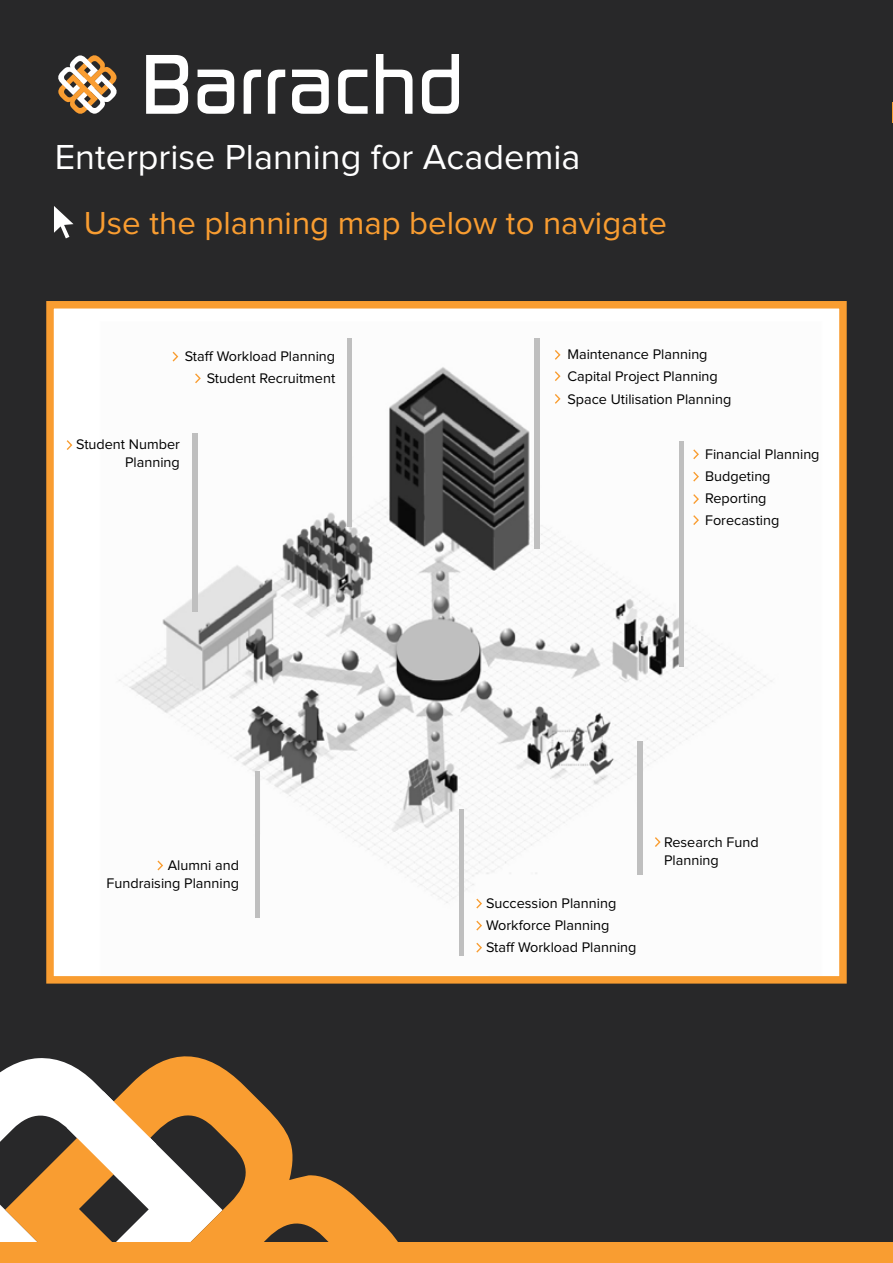
<style>
.page{position:relative;width:893px;height:1263px;background:#fff}
.page>*{position:absolute;margin:0;border:0;box-sizing:border-box;transform-origin:0 0}
.t1{font:36px "Proxima Nova";color:#fff}
.t2{font:33px "Proxima Nova";color:#f99d31}
.t3{font:14.4px/22.2px "Proxima Nova";color:#000}
</style>
<div class="page">
<div style="left:0;top:0;width:892px;height:1263px;background:#282829"></div>
<div style="left:0;top:923px;width:893px;height:340px;background:#282829"></div>
<svg style="left:146px;top:55px;width:42px;height:59px"></svg>
<svg style="left:198px;top:70px;width:36px;height:44px"></svg>
<svg style="left:244px;top:70px;width:17px;height:44px"></svg>
<svg style="left:268px;top:70px;width:17px;height:44px"></svg>
<svg style="left:292px;top:70px;width:37px;height:44px"></svg>
<svg style="left:338px;top:70px;width:30px;height:44px"></svg>
<svg style="left:376px;top:54px;width:36px;height:60px"></svg>
<svg style="left:422px;top:54px;width:37px;height:60px"></svg>
<svg style="left:58px;top:55px;width:59px;height:59px"></svg>
<svg style="left:0;top:1069px;width:5px;height:173px"></svg>
<svg style="left:5px;top:1056px;width:393px;height:186px"></svg>
<svg style="left:67px;top:1091px;width:89px;height:89px"></svg>
<div style="left:0;top:1242px;width:893px;height:21px;background:#f99d31"></div>
<svg style="left:54px;top:206px;width:19px;height:32px"></svg>
<div style="left:50px;top:305px;width:793px;height:675px;background:#fff"></div>
<img style="left:118px;top:338px;width:654px;height:618px">
<div style="left:46px;top:301px;width:801px;height:682px;border:8px solid #f99d31"></div>
<div style="left:347px;top:339px;width:5px;height:188px;background:#bfbfbf"></div>
<div style="left:193px;top:433px;width:5px;height:179px;background:#bfbfbf"></div>
<div style="left:255px;top:771px;width:5px;height:146px;background:#bfbfbf"></div>
<div style="left:459px;top:809px;width:5px;height:146px;background:#bfbfbf"></div>
<div style="left:637px;top:741px;width:5px;height:133px;background:#bfbfbf"></div>
<div style="left:534px;top:339px;width:5px;height:210px;background:#bfbfbf"></div>
<hr style="left:679px;top:441px;width:4px;height:225px;background:#bfbfbf">
<svg style="left:173px;top:352px;width:5px;height:10px"></svg>
<svg style="left:555px;top:350px;width:5px;height:10px"></svg>
<svg style="left:693px;top:449px;width:6px;height:10px"></svg>
<svg style="left:693px;top:472px;width:6px;height:10px"></svg>
<svg style="left:693px;top:494px;width:6px;height:10px"></svg>
<svg style="left:693px;top:515px;width:6px;height:10px"></svg>
<svg style="left:555px;top:371px;width:5px;height:10px"></svg>
<svg style="left:555px;top:394px;width:5px;height:10px"></svg>
<svg style="left:195px;top:373px;width:6px;height:10px"></svg>
<svg style="left:655px;top:837px;width:6px;height:10px"></svg>
<svg style="left:476px;top:899px;width:6px;height:9px"></svg>
<svg style="left:157px;top:860px;width:6px;height:10px"></svg>
<svg style="left:67px;top:440px;width:5px;height:10px"></svg>
<svg style="left:476px;top:921px;width:6px;height:9px"></svg>
<svg style="left:476px;top:943px;width:6px;height:10px"></svg>
<h1 class="t1" style="left:55px;top:137px;width:527px">Enterprise Planning for Academia</h1>
<h2 class="t2" style="left:84px;top:205px;width:585px">Use the planning map below to navigate</h2>
<p class="t3" style="left:185px;top:345px;width:152px;text-align:right">Staff Workload Planning<br>Student Recruitment</p>
<p class="t3" style="left:567px;top:344px;width:165px">Maintenance Planning<br>Capital Project Planning<br>Space Utilisation Planning</p>
<p class="t3" style="left:76px;top:436px;width:105px;line-height:18px;text-align:right">Student Number<br>Planning</p>
<p class="t3" style="left:107px;top:857px;width:134px;line-height:18px;text-align:right">Alumni and<br>Fundraising Planning</p>
<p class="t3" style="left:705px;top:443px;width:116px">Financial Planning<br>Budgeting<br>Reporting<br>Forecasting</p>
<p class="t3" style="left:486px;top:892px;width:152px">Succession Planning<br>Workforce Planning<br>Staff Workload Planning</p>
<p class="t3" style="left:664px;top:833px;width:96px;line-height:18px">Research Fund<br>Planning</p>
</div>
